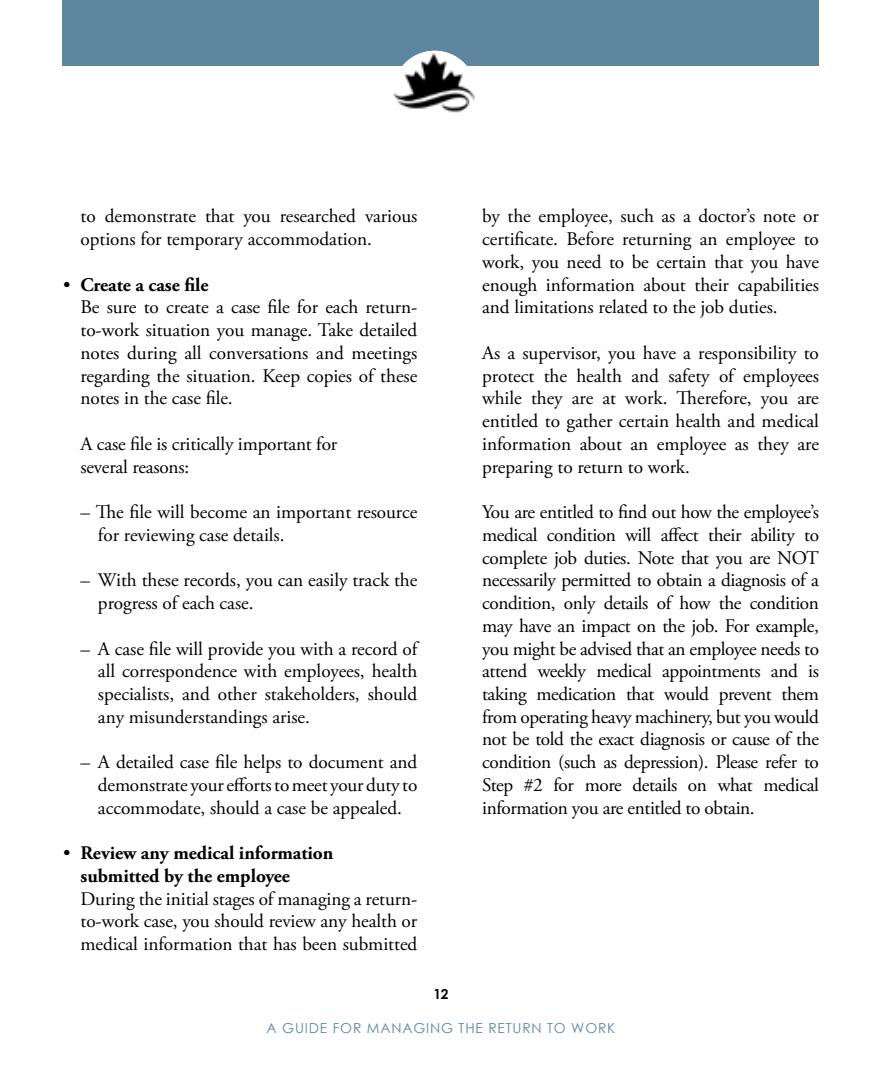
<style>
.page{position:relative;width:882px;height:1071px;background:#fff}
.page>*{position:absolute;margin:0;border:0;box-sizing:border-box;transform-origin:0 0}
.t1{font:19.25px/22.8px "Adobe Garamond Pro";letter-spacing:-.005em;color:#000;text-align:justify}
.t2{font:700 19.25px/22.8px "Adobe Garamond Pro";letter-spacing:-.005em;color:#000}
.t3{font:13.83px "Century Gothic";letter-spacing:.06em;color:#5d87a1}
.t4{font:700 13.83px "Century Gothic";color:#000}
.s1{font-weight:700}
.s2{font-weight:400}
</style>
<div class="page">
<div style="left:63px;top:0;width:756px;height:66px;background:#5d87a1"></div>
<img style="left:393px;top:51px;width:83px;height:62px">
<p class="t1" style="left:81px;top:205px;width:338px">to demonstrate that you researched various options for temporary accommodation.</p>
<p class="t1" style="left:81px;top:274px;width:338px;text-align:left;text-indent:-18px">• <span class="s1">Create a case file<br></span>Be sure to create a case file for each return&shy;to-work situation you manage. Take detailed notes during all conversations and meetings regarding the situation. Keep copies of these notes in the case file.</p>
<p class="t1" style="left:81px;top:433px;width:258px">A case file is critically important for several reasons:</p>
<p class="t1" style="left:98px;top:501px;width:321px;text-indent:-17px">– The file will become an important resource for reviewing case details.</p>
<p class="t1" style="left:98px;top:569px;width:321px;text-indent:-17px">– With these records, you can easily track the progress of each case.</p>
<p class="t1" style="left:98px;top:638px;width:321px;text-indent:-17px">– A case file will provide you with a record of all correspondence with employees, health specialists, and other stakeholders, should any misunderstandings arise.</p>
<p class="t1" style="left:98px;top:751px;width:321px;text-indent:-17px">– A detailed case file helps to document and demonstrate your efforts to meet your duty to accommodate, should a case be appealed.</p>
<p class="t2" style="left:80px;top:842px;width:254px;text-indent:-17px"><span class="s2">•</span> Review any medical information submitted by the employee</p>
<p class="t1" style="left:81px;top:888px;width:338px">During the initial stages of managing a return&shy;to-work case, you should review any health or medical information that has been submitted</p>
<p class="t1" style="left:482px;top:205px;width:338px">by the employee, such as a doctor’s note or certificate. Before returning an employee to work, you need to be certain that you have enough information about their capabilities and limitations related to the job duties.</p>
<p class="t1" style="left:482px;top:342px;width:338px">As a supervisor, you have a responsibility to protect the health and safety of employees while they are at work. Therefore, you are entitled to gather certain health and medical information about an employee as they are preparing to return to work.</p>
<p class="t1" style="left:482px;top:501px;width:338px">You are entitled to find out how the employee’s medical condition will affect their ability to complete job duties. Note that you are NOT necessarily permitted to obtain a diagnosis of a condition, only details of how the condition may have an impact on the job. For example, you might be advised that an employee needs to attend weekly medical appointments and is taking medication that would prevent them from operating heavy machinery, but you would not be told the exact diagnosis or cause of the condition (such as depression). Please refer to Step #2 for more details on what medical information you are entitled to obtain.</p>
<p class="t4" style="left:433px;top:985px;width:17px">1 2</p>
<p class="t3" style="left:267px;top:1020px;width:350px">A GUIDE FOR MANAGING THE RETURN TO WORK</p>
</div>
